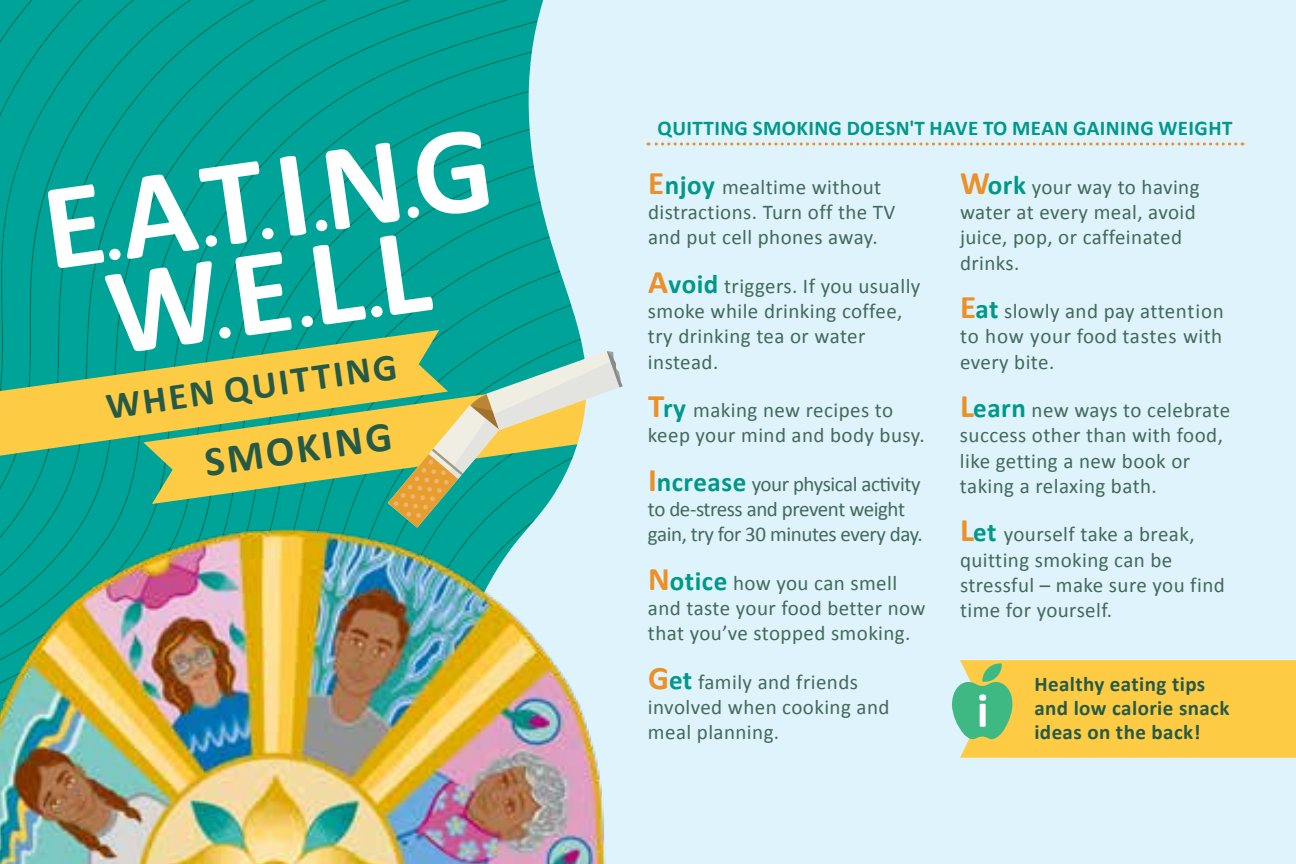
<style>
.page{position:relative;width:1296px;height:864px;background:#fff}
.page>*{position:absolute;margin:0;border:0;box-sizing:border-box;transform-origin:0 0}
.t1{font:700 42px "Calibri";color:#265a46}
.t2{font:700 38.1px "Calibri";color:#265a46}
.t3{font:21px/25.2px "Calibri";letter-spacing:.02em;color:#446959}
.t4{font:21px/25.2px "Calibri";letter-spacing:-.02em;color:#446959}
.t5{font:700 21px/24px "Calibri";letter-spacing:.02em;color:#265a46}
.t6{font:700 21px "Calibri";letter-spacing:.02em;color:#009889}
.s1{font-weight:700;font-size:33px;color:#ec9028}
.s2{font-weight:700;font-size:27px;color:#009889}
</style>
<div class="page">
<div style="left:331px;top:0;width:55px;height:132px;background:#00a397"></div>
<div style="left:277px;top:0;width:54px;height:132px;background:#00a397"></div>
<div style="left:222px;top:0;width:55px;height:132px;background:#00a397"></div>
<div style="left:0;top:0;width:222px;height:527px;background:#00a397"></div>
<svg style="left:0;top:330px;width:105px;height:126px;background:#81b66b"></svg>
<svg style="left:48px;top:132px;width:397px;height:136px;fill:#00a397"></svg>
<div style="left:445px;top:0;width:851px;height:864px;background:#def3fc"></div>
<svg style="left:105px;top:236px;width:518px;height:292px;background:#78bc8f"></svg>
<img style="left:0;top:527px;width:609px;height:337px">
<svg style="left:952px;top:660px;width:344px;height:98px;background:#eccb51"></svg>
<svg style="left:648px;top:142px;width:588px;height:4px;background:#e1d6be"></svg>
<h2 class="t2" style="left:103px;top:382px;width:295px;rotate:-8deg">WHEN QUITTING</h2>
<h1 class="t1" style="left:201px;top:435px;width:190px;rotate:-8deg">SMOKING</h1>
<p class="t6" style="left:658px;top:115px;width:576px">QUITTING SMOKING DOESN'T HAVE TO MEAN GAINING WEIGHT</p>
<p class="t3" style="left:648px;top:174px;width:249px"><span class="s1">E</span><span class="s2">njoy</span> mealtime without distractions. Turn off the TV and put cell phones away.</p>
<p class="t3" style="left:648px;top:273px;width:274px"><span class="s1">A</span><span class="s2">void</span> triggers. If you usually smoke while drinking coffee, try drinking tea or water instead.</p>
<p class="t3" style="left:648px;top:398px;width:278px"><span class="s1">T</span><span class="s2">ry</span> making new recipes to keep your mind and body busy.</p>
<p class="t4" style="left:648px;top:471px;width:276px"><span class="s1">I</span><span class="s2">ncrease</span> your physical activity to de-stress and prevent weight gain, try for 30 minutes every day.</p>
<p class="t3" style="left:648px;top:570px;width:279px"><span class="s1">N</span><span class="s2">otice</span> how you can smell and taste your food better now that you’ve stopped smoking.</p>
<p class="t3" style="left:648px;top:669px;width:243px"><span class="s1">G</span><span class="s2">et</span> family and friends involved when cooking and meal planning.</p>
<p class="t3" style="left:960px;top:174px;width:241px"><span class="s1">W</span><span class="s2">ork</span> your way to having water at every meal, avoid juice, pop, or caffeinated drinks.</p>
<p class="t3" style="left:960px;top:299px;width:266px;text-align:justify"><span class="s1">E</span><span class="s2">at</span> slowly and pay attention to how your food tastes with every bite.</p>
<p class="t3" style="left:960px;top:398px;width:272px"><span class="s1">L</span><span class="s2">earn</span> new ways to celebrate success other than with food, like getting a new book or taking a relaxing bath.</p>
<p class="t3" style="left:960px;top:522px;width:266px"><span class="s1">L</span><span class="s2">et</span> yourself take a break, quitting smoking can be stressful – make sure you find time for yourself.</p>
<p class="t5" style="left:1034px;top:672px;width:197px">Healthy eating tips and low calorie snack ideas on the back!</p>
</div>
